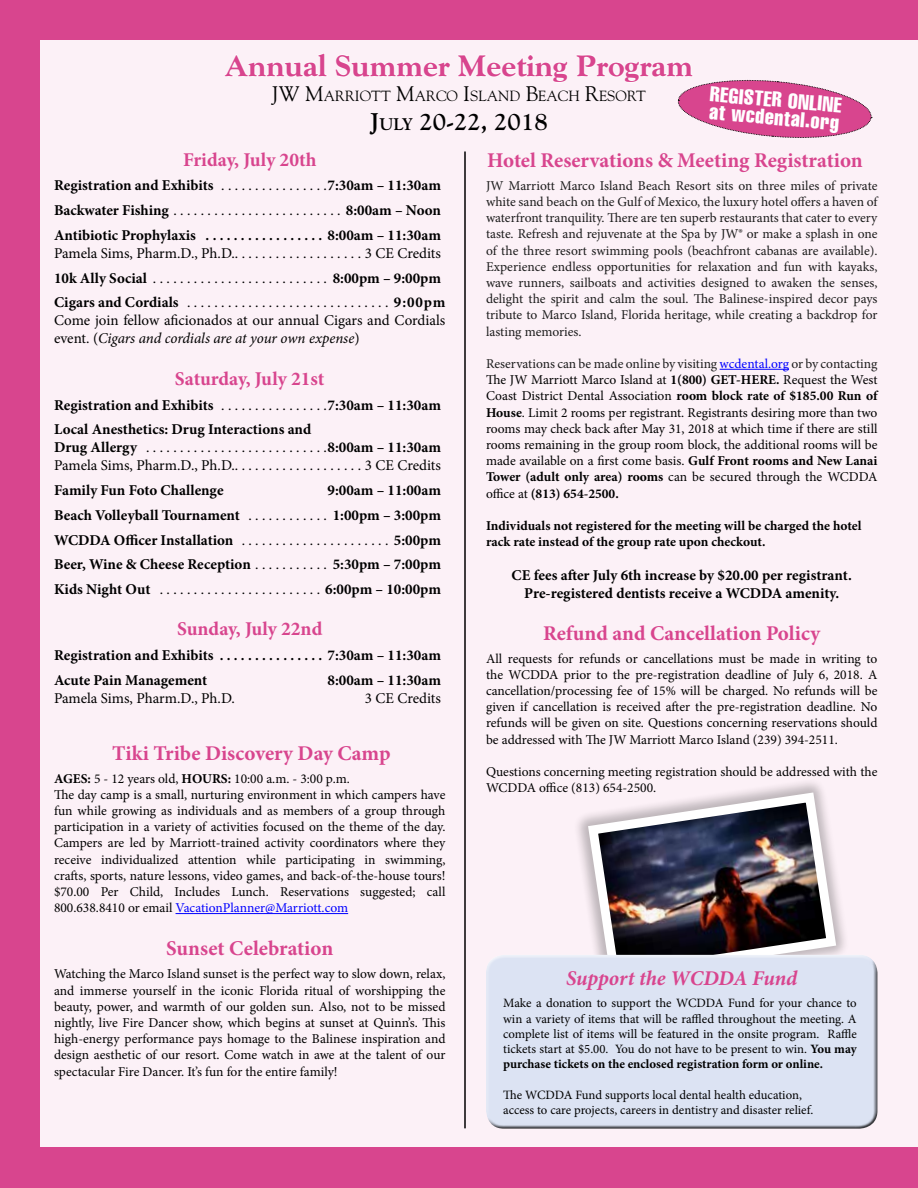
<style>
.page{position:relative;width:918px;height:1188px;background:#d8458e}
.page>*{position:absolute;margin:0;border:0;box-sizing:border-box;transform-origin:0 0}
.t1{font:800 30px "Goudy";color:#d8458e}
.t2{font:700 24px "Goudy";color:#000}
.t3{font:700 21px "Minion Pro";color:#d8458e}
.t4{font:extra-condensed 21px/18px "Helvetica";color:#fff}
.t5{font:italic 700 21px "Minion Pro";letter-spacing:-.005em;color:#d8458e}
.t6{font:700 19.5px "Minion Pro";color:#d8458e}
.t7{font:700 15px/24.8px "Minion Pro";color:#000;text-align:justify}
.t8{font:15px/24.8px "Minion Pro";letter-spacing:-.005em;color:#000}
.t9{font:14.7px "Goudy";color:#000}
.t10{font:13.5px/16.2px "Minion Pro";color:#000;text-align:justify}
.t11{font:13.5px/16.2px "Minion Pro";color:#1c1c1c;text-align:justify}
.t12{font:700 13.5px/16.2px "Minion Pro";color:#000}
.t13{font:12.75px/15.3px "Minion Pro";color:#000;text-align:justify}
.s1{font-size:21px}
.s2{font-size:16.8px}
.s3{font-weight:400}
.s4{font-weight:700}
.s5{font-style:italic}
.s6{color:#00f}
.s7{color:#1c1c1c}
</style>
<div class="page">
<div style="left:40px;top:40px;width:878px;height:1108px;background:#fcf1f7"></div>
<svg style="left:225px;top:53px;width:102px;height:24px"></svg>
<svg style="left:335px;top:55px;width:233px;height:27px"></svg>
<hr style="left:464px;top:152px;width:2px;height:976px;background:#000">
<svg style="left:576px;top:55px;width:296px;height:83px"></svg>
<hr style="left:176px;top:913px;width:172px;height:1px;background:#00f">
<hr style="left:720px;top:369px;width:69px;height:1px;background:#00f">
<svg style="left:578px;top:783px;width:267px;height:168px"></svg>
<img style="left:583px;top:787px;width:258px;height:167px">
<div style="left:485px;top:954px;width:393px;height:168px;background:#e4e9f5"></div>
<div style="left:485px;top:960px;width:395px;height:171px;background:#dce3f3"></div>
<h1 class="t1" style="left:225px;top:48px;width:470px">Annual Summer Meeting Program</h1>
<p class="t9" style="left:272px;top:87px;width:376px"><span class="s1">JW M</span>ARRIOTT <span class="s1">M</span>ARCO <span class="s1">I</span>SLAND <span class="s1">B</span>EACH <span class="s1">R</span>ESORT</p>
<h2 class="t2" style="left:370px;top:107px;width:179px">J<span class="s2">ULY</span> 20-22, 2018</h2>
<h3 class="t4" style="left:711px;top:84px;width:134px;rotate:5deg">REGISTER ONLINE at wcdental.org</h3>
<h3 class="t6" style="left:183px;top:146px;width:135px">Friday, July 20th</h3>
<p class="t7" style="left:54px;top:173px;width:389px">Registration and Exhibits <span class="s3">. . . . . . . . . . . . . . . .</span>7:30am – 11:30am Backwater Fishing <span class="s3">.........................</span> 8:00am – Noon Antibiotic Prophylaxis . . . . . . . . . . . . . . . . . 8:00am – 11:30am</p>
<p class="t8" style="left:54px;top:241px;width:393px">Pamela Sims, Pharm.D., Ph.D.. . . . . . . . . . . . . . . . . . . 3 CE Credits<br><span class="s4">10k Ally Social</span> .......................... <span class="s4">8:00pm – 9:00pm<br>Cigars and Cordials</span> .............................. <span class="s4">9:00pm</span></p>
<p class="t8" style="left:54px;top:312px;width:393px;line-height:18px">Come join fellow aficionados at our annual Cigars and Cordials event. (<span class="s5">Cigars and cordials are at your own expense</span>)</p>
<h3 class="t6" style="left:175px;top:365px;width:151px">Saturday, July 21st</h3>
<p class="t7" style="left:54px;top:392px;width:389px">Registration and Exhibits <span class="s3">. . . . . . . . . . . . . . . .</span>7:30am – 11:30am<br>Local Anesthetics: Drug Interactions and</p>
<p class="t8" style="left:54px;top:439px;width:389px;line-height:18px"><span class="s4">Drug Allergy</span> ...........................<span class="s4">8:00am – 11:30am<br></span>Pamela Sims, Pharm.D., Ph.D.. . . . . . . . . . . . . . . . . . . 3 CE Credits</p>
<p class="t7" style="left:54px;top:478px;width:171px">Family Fun Foto Challenge</p>
<p class="t7" style="left:54px;top:478px;width:389px;text-indent:274px">9:00am – 11:00am Beach Volleyball Tournament <span class="s3">. . . . . . . . . . . .</span> 1:00pm – 3:00pm WCDDA Officer Installation <span class="s3">. . . . . . . . . . . . . . . . . . . . . .</span> 5:00pm Beer, Wine &amp; Cheese Reception <span class="s3">. . . . . . . . . . .</span> 5:30pm – 7:00pm Kids Night Out <span class="s3">........................</span> 6:00pm – 10:00pm</p>
<h3 class="t6" style="left:177px;top:616px;width:147px">Sunday, July 22nd</h3>
<p class="t7" style="left:54px;top:643px;width:389px">Registration and Exhibits . . . . . . . . . . . . . . . 7:30am – 11:30am<br>Acute Pain Management</p>
<p class="t7" style="left:328px;top:668px;width:115px">8:00am – 11:30am</p>
<p class="t8" style="left:54px;top:686px;width:182px">Pamela Sims, Pharm.D., Ph.D.</p>
<p class="t8" style="left:365px;top:686px;width:78px">3 CE Credits</p>
<h3 class="t3" style="left:112px;top:738px;width:280px">Tiki Tribe Discovery Day Camp</h3>
<p class="t10" style="left:54px;top:770px;width:393px;text-align:left"><span class="s4">AGES:</span> 5 - 12 years old, <span class="s4">HOURS:</span> 10:00 a.m. - 3:00 p.m.<br>The day camp is a small, nurturing environment in which campers have fun while growing as individuals and as members of a group through participation in a variety of activities focused on the theme of the day.<br>Campers are led by Marriott-trained activity coordinators where they receive individualized attention while participating in swimming, crafts, sports, nature lessons, video games, and back-of-the-house tours! $70.00 Per Child, Includes Lunch. Reservations suggested; call 800.638.8410 or email <span class="s6">VacationPlanner@Marriott.com</span></p>
<h3 class="t3" style="left:166px;top:934px;width:169px">Sunset Celebration</h3>
<p class="t10" style="left:54px;top:966px;width:393px">Watching the Marco Island sunset is the perfect way to slow down, relax, and immerse yourself in the iconic Florida ritual of worshipping the beauty, power, and warmth of our golden sun. Also, not to be missed nightly, live Fire Dancer show, which begins at sunset at Quinn’s. This high-energy performance pays homage to the Balinese inspiration and design aesthetic of our resort. Come watch in awe at the talent of our spectacular Fire Dancer. It’s fun for the entire family!</p>
<h3 class="t3" style="left:487px;top:145px;width:377px">Hotel Reservations &amp; Meeting Registration</h3>
<p class="t11" style="left:486px;top:177px;width:393px">JW Marriott Marco Island Beach Resort sits on three miles of private white sand beach on the Gulf of Mexico, the luxury hotel offers a haven of waterfront tranquility. There are ten superb restaurants that cater to every taste. Refresh and rejuvenate at the Spa by JW® or make a splash in one of the three resort swimming pools (beachfront cabanas are available).<br>Experience endless opportunities for relaxation and fun with kayaks, wave runners, sailboats and activities designed to awaken the senses, delight the spirit and calm the soul. The Balinese-inspired decor pays tribute to Marco Island, Florida heritage, while creating a backdrop for lasting memories.</p>
<p class="t10" style="left:486px;top:356px;width:393px"><span class="s7">Reservations can be made online by visiting</span> <span class="s6">wcdental.org</span> <span class="s7">or by contacting </span>The JW Marriott Marco Island at <span class="s4">1(800) GET-HERE.</span> Request the West Coast District Dental Association <span class="s4">room block rate of $185.00 Run of House</span>. Limit 2 rooms per registrant. Registrants desiring more than two rooms may check back after May 31, 2018 at which time if there are still rooms remaining in the group room block, the additional rooms will be made available on a first come basis. <span class="s4">Gulf Front rooms and New Lanai Tower (adult only area) rooms</span> can be secured through the WCDDA office at <span class="s4">(813) 654-2500.</span></p>
<p class="t12" style="left:486px;top:517px;width:377px">Individuals not registered for the meeting will be charged the hotel rack rate instead of the group rate upon checkout.</p>
<p class="t7" style="left:512px;top:566px;width:342px;line-height:18px;text-align:center">CE fees after July 6th increase by $20.00 per registrant.<br>Pre-registered dentists receive a WCDDA amenity.</p>
<h3 class="t3" style="left:543px;top:618px;width:279px">Refund and Cancellation Policy</h3>
<p class="t10" style="left:486px;top:650px;width:393px">All requests for refunds or cancellations must be made in writing to the WCDDA prior to the pre-registration deadline of July 6, 2018. A cancellation/processing fee of 15% will be charged. No refunds will be given if cancellation is received after the pre-registration deadline. No refunds will be given on site. Questions concerning reservations should be addressed with The JW Marriott Marco Island (239) 394-2511.</p>
<p class="t10" style="left:486px;top:764px;width:393px">Questions concerning meeting registration should be addressed with the<br>WCDDA office (813) 654-2500.</p>
<h3 class="t5" style="left:566px;top:963px;width:233px">Support the WCDDA Fund</h3>
<p class="t13" style="left:503px;top:996px;width:355px">Make a donation to support the WCDDA Fund for your chance to win a variety of items that will be raffled throughout the meeting. A complete list of items will be featured in the onsite program. Raffle tickets start at $5.00. You do not have to be present to win. <span class="s4">You may purchase tickets on the enclosed registration form or online.</span></p>
<p class="t13" style="left:503px;top:1087px;width:312px">The WCDDA Fund supports local dental health education, access to care projects, careers in dentistry and disaster relief.</p>
</div>
